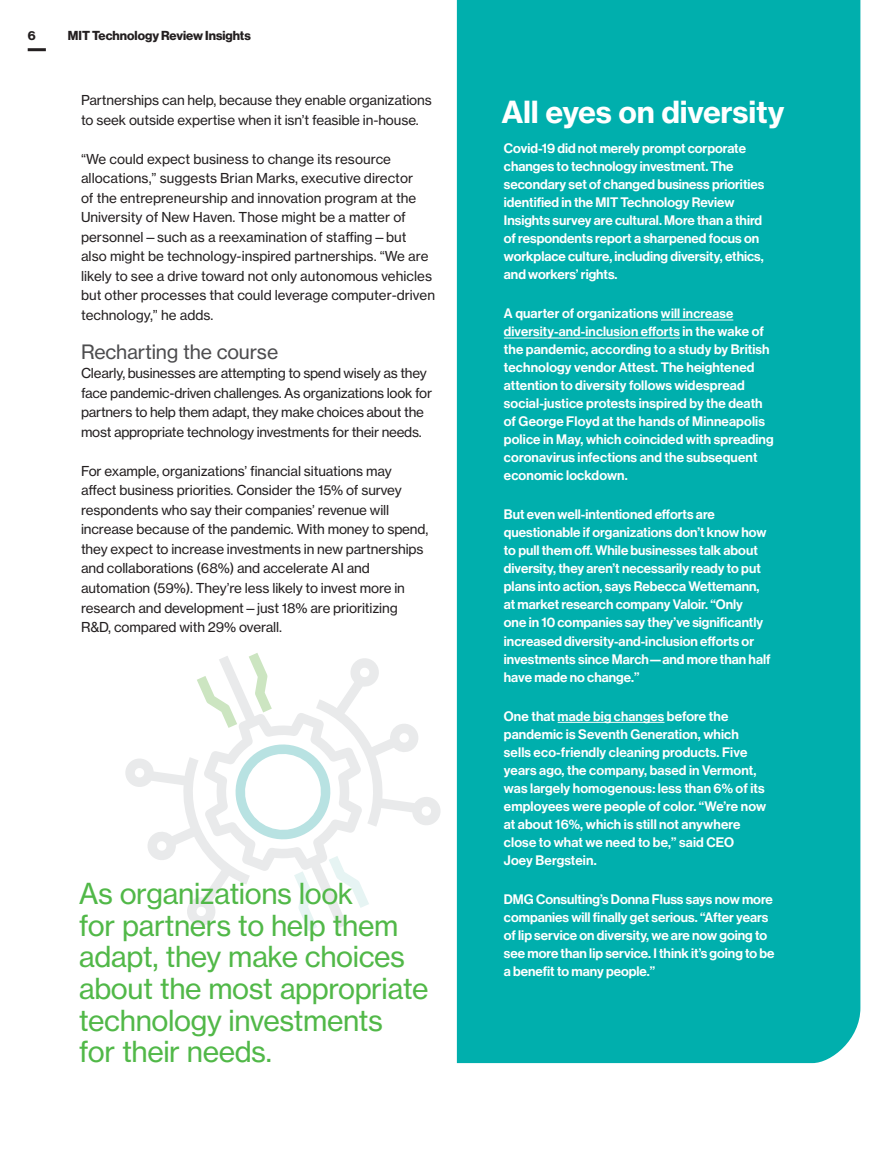
<style>
.page{position:relative;width:893px;height:1149px;background:#fff}
.page>*{position:absolute;margin:0;border:0;box-sizing:border-box;transform-origin:0 0}
.Sidebar_Hed{font:30px "N Haas Grotesk TX Std 75 Bd";letter-spacing:-.01em;color:#fff}
.Callout{font:28.5px/31.5px "N Haas Grotesk TX Std 55 Rg";letter-spacing:-.015em;color:#51b848}
.Feature_Subhead{font:19.5px "N Haas Grotesk TX Std 55 Rg";letter-spacing:-.01em;color:#4d4d4f}
.Sidebar_Text_Medium{font:13.5px/18px "N Haas Grotesk DS Pro 65 Md";color:#fff}
.Feature_Text_w_o_ind{font:13.5px/19.5px "N Haas Grotesk TX Std 55 Rg";letter-spacing:-.01em;color:#231f20}
.Sidebar_Text_Medium-2{font:13.35px "N Haas Grotesk DS Pro 65 Md";letter-spacing:.01em;color:#fff}
.t1{font:12.75px "N Haas Grotesk DS Std 75 Bd";color:#231f20}
.s1{font-size:13.35px}
.s2{font-size:13.5px}
</style>
<div class="page">
<hr style="left:28px;top:48px;width:18px;height:3px;background:#231f20">
<div style="left:457px;top:0;width:403px;height:1062px;background:#00afad"></div>
<hr style="left:661px;top:319px;width:72px;height:1px;background:#fff">
<hr style="left:504px;top:337px;width:176px;height:1px;background:#fff">
<hr style="left:558px;top:721px;width:106px;height:1px;background:#fff">
<svg style="left:125px;top:653px;width:316px;height:277px"></svg>
<p class="t1" style="left:28px;top:28px;width:9px">6</p>
<p class="t1" style="left:68px;top:28px;width:184px">MIT Technology Review Insights</p>
<p class="Feature_Text_w_o_ind" style="left:81px;top:90px;width:352px">Partnerships can help, because they enable organizations to seek outside expertise when it isn’t feasible in-house.</p>
<p class="Feature_Text_w_o_ind" style="left:81px;top:149px;width:356px">“We could expect business to change its resource allocations,” suggests Brian Marks, executive director<br>of the entrepreneurship and innovation program at the University of New Haven. Those might be a matter of personnel—such as a reexamination of staffing—but also might be technology-inspired partnerships. “We are likely to see a drive toward not only autonomous vehicles but other processes that could leverage computer-driven technology,” he adds.</p>
<p class="Feature_Subhead" style="left:81px;top:339px;width:199px">Recharting the course</p>
<p class="Feature_Text_w_o_ind" style="left:81px;top:363px;width:353px">Clearly, businesses are attempting to spend wisely as they face pandemic-driven challenges. As organizations look for partners to help them adapt, they make choices about the most appropriate technology investments for their needs.</p>
<p class="Feature_Text_w_o_ind" style="left:81px;top:461px;width:349px">For example, organizations’ financial situations may affect business priorities. Consider the 15% of survey respondents who say their companies’ revenue will increase because of the pandemic. With money to spend, they expect to increase investments in new partnerships and collaborations (68%) and accelerate AI and automation (59%). They’re less likely to invest more in research and development—just 18% are prioritizing R&amp;D, compared with 29% overall.</p>
<p class="Callout" style="left:79px;top:877px;width:351px">As organizations look<br>for partners to help them adapt, they make choices about the most appropriate technology investments<br>for their needs.</p>
<p class="Sidebar_Hed" style="left:501px;top:93px;width:285px">All eyes on diversity</p>
<p class="Sidebar_Text_Medium" style="left:504px;top:139px;width:262px">Covid-19 did not merely prompt corporate changes to technology investment. The secondary set of changed business priorities identified in the MIT Technology Review Insights survey are cultural. More than a third of respondents report a sharpened focus on workplace culture, including diversity, ethics, and workers’ rights.</p>
<p class="Sidebar_Text_Medium" style="left:504px;top:304px;width:231px">A quarter of organizations <span class="s1">will increase</span></p>
<p class="Sidebar_Text_Medium-2" style="left:504px;top:324px;width:261px">diversity-and-inclusion efforts <span class="s2">in the wake of</span></p>
<p class="Sidebar_Text_Medium" style="left:504px;top:340px;width:271px">the pandemic, according to a study by British technology vendor Attest. The heightened attention to diversity follows widespread social-justice protests inspired by the death of George Floyd at the hands of Minneapolis police in May, which coincided with spreading coronavirus infections and the subsequent economic lockdown.</p>
<p class="Sidebar_Text_Medium" style="left:504px;top:505px;width:268px">But even well-intentioned efforts are questionable if organizations don’t know how to pull them off. While businesses talk about diversity, they aren’t necessarily ready to put plans into action, says Rebecca Wettemann, at market research company Valoir. “Only<br>one in 10 companies say they’ve significantly increased diversity-and-inclusion efforts or investments since March—and more than half have made no change.”</p>
<p class="Sidebar_Text_Medium" style="left:504px;top:706px;width:264px">One that <span class="s1">made big changes</span> before the pandemic is Seventh Generation, which sells eco-friendly cleaning products. Five years ago, the company, based in Vermont, was largely homogenous: less than 6% of its employees were people of color. “We’re now at about 16%, which is still not anywhere close to what we need to be,” said CEO Joey Bergstein.</p>
<p class="Sidebar_Text_Medium" style="left:504px;top:889px;width:272px">DMG Consulting’s Donna Fluss says now more companies will finally get serious. “After years of lip service on diversity, we are now going to see more than lip service. I think it’s going to be a benefit to many people.”</p>
</div>
